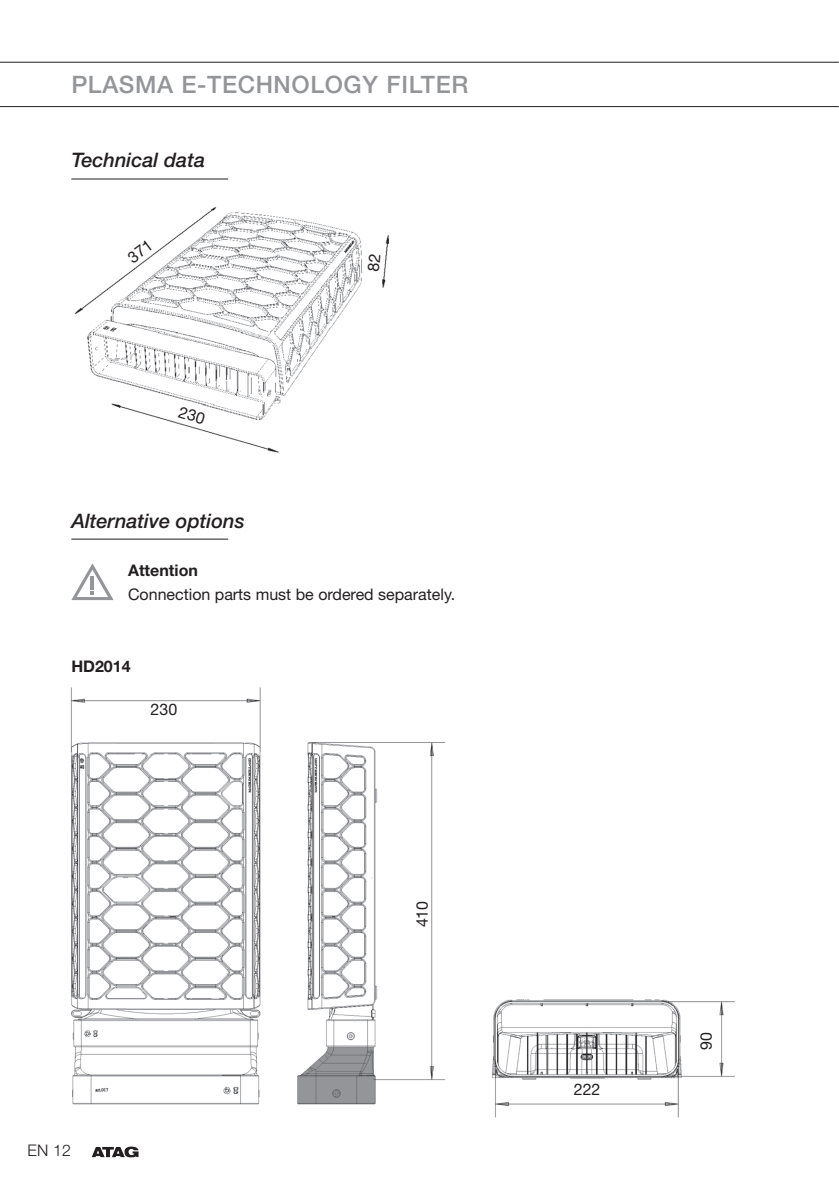
<style>
.page{position:relative;width:839px;height:1191px;background:#fff}
.page>*{position:absolute;margin:0;border:0;box-sizing:border-box;transform-origin:0 0}
.t1{font:500 24px "Helvetica Neue LT Std";letter-spacing:.025em;color:#939598}
.t2{font:italic 500 20px "Helvetica Neue LT Std";color:#231f20}
.t3{font:16px "Helvetica Neue LT Std";color:#231f20}
.t4{font:700 16px "Helvetica Neue LT Std";color:#231f20}
.t5{font:300 16px "Helvetica Neue LT Std";color:#231f20}
</style>
<div class="page">
<hr style="left:0;top:62px;width:838px;height:1px;background:#231f20">
<hr style="left:0;top:106px;width:838px;height:1px;background:#231f20">
<svg style="left:92px;top:1146px;width:47px;height:11px"></svg>
<hr style="left:71px;top:179px;width:157px;height:1px;background:#231f20">
<hr style="left:71px;top:539px;width:157px;height:1px;background:#231f20">
<img style="left:74px;top:207px;width:315px;height:246px">
<svg style="left:71px;top:563px;width:43px;height:37px"></svg>
<img style="left:70px;top:687px;width:376px;height:418px">
<img style="left:492px;top:999px;width:243px;height:119px">
<svg style="left:127px;top:240px;width:25px;height:23px"></svg>
<svg style="left:368px;top:254px;width:12px;height:17px"></svg>
<svg style="left:178px;top:406px;width:28px;height:18px"></svg>
<h1 class="t1" style="left:71px;top:70px;width:398px">PLASMA E-TECHNOLOGY FILTER</h1>
<p class="t2" style="left:71px;top:148px;width:135px">Technical data</p>
<p class="t2" style="left:71px;top:508px;width:175px">Alternative options</p>
<p class="t4" style="left:128px;top:560px;width:71px">Attention</p>
<p class="t3" style="left:128px;top:584px;width:329px">Connection parts must be ordered separately.</p>
<p class="t4" style="left:71px;top:656px;width:61px">HD2014</p>
<p class="t3" style="left:151px;top:700px;width:28px">230</p>
<p class="t5" style="left:28px;top:1140px;width:45px">EN 12</p>
<p class="t3" style="left:413px;top:927px;width:28px;rotate:-90deg">410</p>
<p class="t3" style="left:574px;top:1080px;width:28px">222</p>
<p class="t3" style="left:696px;top:1050px;width:19px;rotate:-90deg">90</p>
</div>
